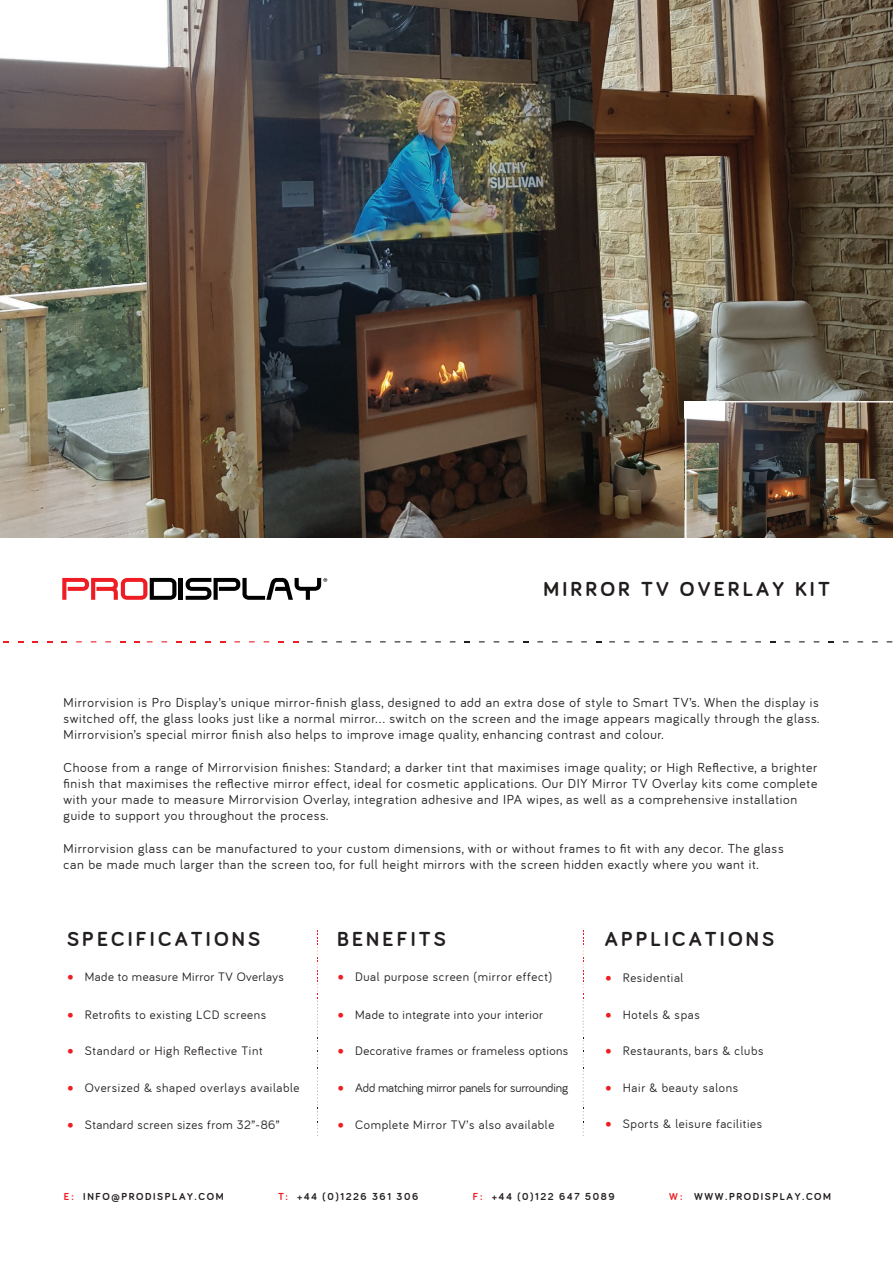
<style>
.page{position:relative;width:893px;height:1263px;background:#fff}
.page>*{position:absolute;margin:0;border:0;box-sizing:border-box;transform-origin:0 0}
.t1{font:700 21px "Bariol";letter-spacing:.15em;color:#231f20}
.t2{font:700 21px "Bariol";letter-spacing:.15em;color:#221d1d}
.t3{font:13.5px/16.2px "Bariol";letter-spacing:.05em;color:#231f20}
.t4{font:12.75px "Bariol";letter-spacing:.05em;color:#231f20}
.t5{font:12.75px "Bariol";letter-spacing:-.015em;color:#231f20}
.t6{font:700 10.5px "Bariol";letter-spacing:.15em;color:#231f20}
.s1{font-family:"Lato";color:#ee1d23}
.s2{color:#ee1d23}
</style>
<div class="page">
<img style="left:0;top:0;width:893px;height:538px">
<svg style="left:583px;top:930px;width:1px;height:206px"></svg>
<svg style="left:62px;top:578px;width:114px;height:22px"></svg>
<hr style="left:179px;top:578px;width:4px;height:22px;background:#000001">
<svg style="left:186px;top:578px;width:141px;height:22px"></svg>
<img style="left:685px;top:401px;width:208px;height:137px">
<h1 class="t2" style="left:543px;top:577px;width:288px">MIRROR TV OVERLAY KIT</h1>
<p class="t3" style="left:64px;top:694px;width:757px;text-align:justify">Mirrorvision is Pro Display’s unique mirror-finish glass, designed to add an extra dose of style to Smart TV’s. When the display is switched off, the glass looks just like a normal mirror… switch on the screen and the image appears magically through the glass.<br>Mirrorvision’s special mirror finish also helps to improve image quality, enhancing contrast and colour.</p>
<p class="t3" style="left:64px;top:759px;width:755px">Choose from a range of Mirrorvision finishes: Standard; a darker tint that maximises image quality; or High Reflective, a brighter finish that maximises the reflective mirror effect, ideal for cosmetic applications. Our DIY Mirror TV Overlay kits come complete with your made to measure Mirrorvision Overlay, integration adhesive and IPA wipes, as well as a comprehensive installation guide to support you throughout the process.</p>
<p class="t3" style="left:64px;top:840px;width:722px">Mirrorvision glass can be manufactured to your custom dimensions, with or without frames to fit with any decor. The glass can be made much larger than the screen too, for full height mirrors with the screen hidden exactly where you want it.</p>
<h1 class="t1" style="left:67px;top:927px;width:195px">SPECIFICATIONS</h1>
<p class="t4" style="left:67px;top:970px;width:219px"><span class="s1">•</span> Made to measure Mirror TV Overlays</p>
<p class="t4" style="left:67px;top:1007px;width:201px"><span class="s1">•</span> Retrofits to existing LCD screens</p>
<p class="t4" style="left:67px;top:1044px;width:197px"><span class="s1">•</span> Standard or High Reflective Tint</p>
<p class="t4" style="left:67px;top:1080px;width:234px"><span class="s1">•</span> Oversized &amp; shaped overlays available</p>
<p class="t4" style="left:67px;top:1117px;width:214px"><span class="s1">•</span> Standard screen sizes from 32”-86”</p>
<h1 class="t1" style="left:337px;top:927px;width:110px">BENEFITS</h1>
<p class="t4" style="left:337px;top:970px;width:217px"><span class="s1">•</span> Dual purpose screen (mirror effect)</p>
<p class="t4" style="left:337px;top:1007px;width:207px"><span class="s1">•</span> Made to integrate into your interior</p>
<p class="t4" style="left:337px;top:1044px;width:233px"><span class="s1">•</span> Decorative frames or frameless options</p>
<p class="t5" style="left:337px;top:1080px;width:232px"><span class="s1">•</span> Add matching mirror panels for surrounding</p>
<p class="t4" style="left:337px;top:1117px;width:219px"><span class="s1">•</span> Complete Mirror TV’s also available</p>
<h1 class="t1" style="left:605px;top:927px;width:171px">APPLICATIONS</h1>
<p class="t4" style="left:605px;top:970px;width:80px"><span class="s1">•</span> Residential</p>
<p class="t4" style="left:605px;top:1007px;width:97px"><span class="s1">•</span> Hotels &amp; spas</p>
<p class="t4" style="left:605px;top:1044px;width:160px"><span class="s1">•</span> Restaurants, bars &amp; clubs</p>
<p class="t4" style="left:605px;top:1080px;width:135px"><span class="s1">•</span> Hair &amp; beauty salons</p>
<p class="t4" style="left:605px;top:1117px;width:159px"><span class="s1">•</span> Sports &amp; leisure facilities</p>
<p class="t6" style="left:64px;top:1190px;width:161px"><span class="s2">E:</span> INFO@PRODISPLAY.COM</p>
<p class="t6" style="left:278px;top:1190px;width:142px"><span class="s2">T:</span> +44 (0)1226 361 306</p>
<p class="t6" style="left:473px;top:1190px;width:143px"><span class="s2">F:</span> +44 (0)122 647 5089</p>
<p class="t6" style="left:669px;top:1190px;width:163px"><span class="s2">W:</span> WWW.PRODISPLAY.COM</p>
</div>
